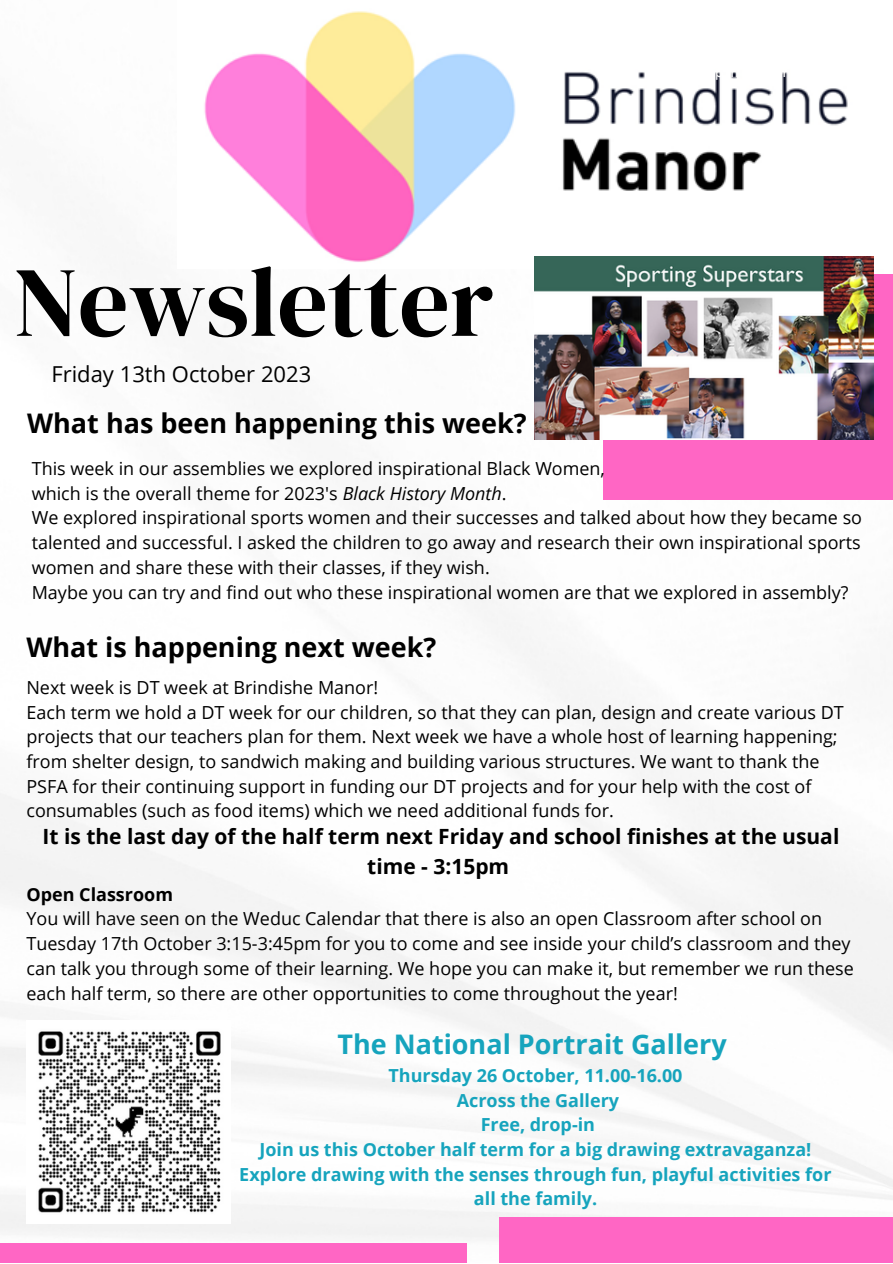
<style>
.page{position:relative;width:893px;height:1264px;background:#fff}
.page>*{position:absolute;margin:0;border:0;box-sizing:border-box;transform-origin:0 0}
.t1{font:99.15px "DM Serif Display";color:#000}
.t2{font:700 27px "Open Sans";color:#000}
.t3{font:700 27px "Open Sans";color:#16a4bd}
.t4{font:22.05px "Open Sans";color:#000}
.t5{font:700 21px/29.2px "Open Sans";color:#000;text-align:center}
.t6{font:18px/24.8px "Open Sans";color:#000}
.t7{font:700 18px/24.8px "Open Sans";color:#16a4bd;text-align:center}
.t8{font:700 18px "Open Sans";color:#000}
.s1{font-style:italic}
</style>
<div class="page">
<img style="left:0;top:269px;width:892px;height:970px">
<div style="left:603px;top:274px;width:289px;height:225px;background:#ff66c4"></div>
<div style="left:0;top:1243px;width:467px;height:19px;background:#ff66c4"></div>
<div style="left:499px;top:1217px;width:393px;height:45px;background:#ff66c4"></div>
<img style="left:204px;top:11px;width:670px;height:258px">
<img style="left:535px;top:256px;width:338px;height:183px">
<img style="left:26px;top:1020px;width:204px;height:203px">
<p class="t1" style="left:13px;top:233px;width:481px">Newsletter</p>
<p class="t4" style="left:51px;top:358px;width:261px">Friday 13th October 2023</p>
<p class="t2" style="left:27px;top:404px;width:501px">What has been happening this week?</p>
<p class="t6" style="left:32px;top:455px;width:574px">This week in our assemblies we explored inspirational Black Women,</p>
<p class="t6" style="left:32px;top:480px;width:476px">which is the overall theme for 2023's <span class="s1">Black History Month</span>.</p>
<p class="t6" style="left:32px;top:505px;width:831px;text-align:justify">We explored inspirational sports women and their successes and talked about how they became so talented and successful. I asked the children to go away and research their own inspirational sports women and share these with their classes, if they wish.</p>
<p class="t6" style="left:32px;top:579px;width:818px">Maybe you can try and find out who these inspirational women are that we explored in assembly?</p>
<p class="t2" style="left:26px;top:628px;width:411px">What is happening next week?</p>
<p class="t6" style="left:26px;top:674px;width:353px">Next week is DT week at Brindishe Manor!</p>
<p class="t6" style="left:26px;top:699px;width:818px">Each term we hold a DT week for our children, so that they can plan, design and create various DT projects that our teachers plan for them. Next week we have a whole host of learning happening; from shelter design, to sandwich making and building various structures. We want to thank the PSFA for their continuing support in funding our DT projects and for your help with the cost of consumables (such as food items) which we need additional funds for.</p>
<p class="t5" style="left:43px;top:821px;width:798px">It is the last day of the half term next Friday and school finishes at the usual time - 3:15pm</p>
<p class="t8" style="left:26px;top:881px;width:148px">Open Classroom</p>
<p class="t6" style="left:26px;top:906px;width:828px">You will have seen on the Weduc Calendar that there is also an open Classroom after school on Tuesday 17th October 3:15-3:45pm for you to come and see inside your child’s classroom and they can talk you through some of their learning. We hope you can make it, but remember we run these each half term, so there are other opportunities to come throughout the year!</p>
<p class="t3" style="left:337px;top:1024px;width:391px">The National Portrait Gallery</p>
<p class="t7" style="left:388px;top:1062px;width:295px">Thursday 26 October, 11.00-16.00</p>
<p class="t7" style="left:457px;top:1087px;width:164px">Across the Gallery</p>
<p class="t7" style="left:480px;top:1111px;width:116px">Free, drop-in</p>
<p class="t7" style="left:239px;top:1136px;width:593px">Join us this October half term for a big drawing extravaganza!<br>Explore drawing with the senses through fun, playful activities for all the family.</p>
</div>
